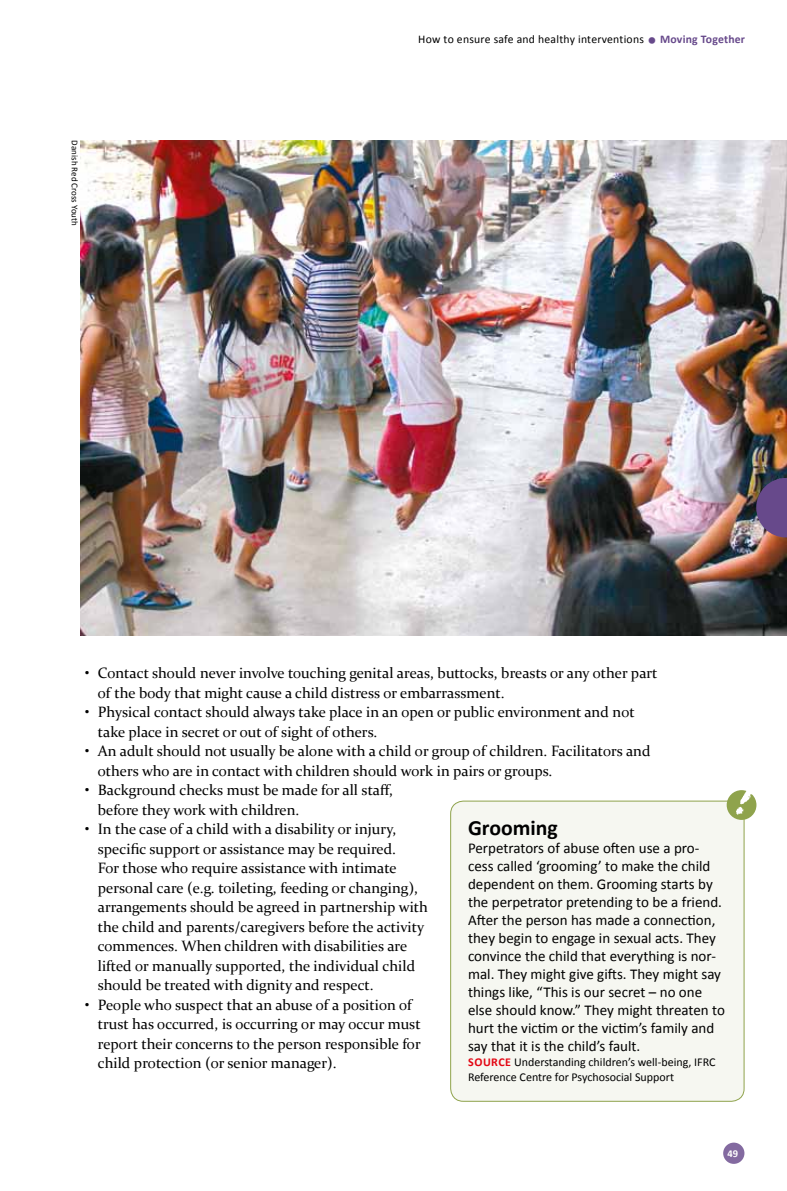
<style>
.page{position:relative;width:787px;height:1191px;background:#fff}
.page>*{position:absolute;margin:0;border:0;box-sizing:border-box;transform-origin:0 0}
.t1{font:700 21.75px "Calibri";color:#000}
.t2{font:15px/19.5px "Constantia";color:#000}
.t3{font:15px/18px "Calibri";color:#000}
.t4{font:12px/15px "Calibri";color:#000}
.t5{font:700 12px "Calibri";color:#e30613}
.t6{font:11.7px "Calibri";letter-spacing:.02em;color:#000}
.t7{font:700 10.5px "Calibri";color:#fff}
.t8{font:9px "Calibri";color:#000}
.s1{font-size:21px;color:#67498b}
.s2{font-weight:700;color:#67498b}
</style>
<div class="page">
<div style="left:723px;top:1142px;width:21px;height:21px;background:#836aa0;border-radius:50%"></div>
<div style="left:450px;top:801px;width:294px;height:300px;background:#f6f7f1;border-radius:13px"></div>
<div style="left:450px;top:800px;width:294px;height:301px;border:1px solid #8fa34c;border-radius:13px"></div>
<img style="left:81px;top:140px;width:706px;height:495px">
<div style="left:726px;top:790px;width:30px;height:30px;background:#8fa34c;border-radius:50%"></div>
<img style="left:735px;top:790px;width:19px;height:24px">
<svg style="left:756px;top:478px;width:31px;height:59px;background:#6c5184"></svg>
<p class="t8" style="left:81px;top:140px;width:87px;rotate:90deg">Danish Red Cross Youth</p>
<p class="t6" style="left:418px;top:32px;width:328px">How to ensure safe and healthy interventions <span class="s1">•</span> <span class="s2">Moving Together</span></p>
<p class="t2" style="left:98px;top:662px;width:561px;text-indent:-13px">• Contact should never involve touching genital areas, buttocks, breasts or any other part of the body that might cause a child distress or embarrassment.</p>
<p class="t2" style="left:98px;top:701px;width:538px;text-indent:-13px">• Physical contact should always take place in an open or public environment and not take place in secret or out of sight of others.</p>
<p class="t2" style="left:98px;top:740px;width:554px;text-indent:-13px">• An adult should not usually be alone with a child or group of children. Facilitators and others who are in contact with children should work in pairs or groups.</p>
<p class="t2" style="left:98px;top:779px;width:296px;text-indent:-13px">• Background checks must be made for all staff, before they work with children.</p>
<p class="t2" style="left:98px;top:818px;width:331px;text-indent:-13px">• In the case of a child with a disability or injury, specific support or assistance may be required.<br>For those who require assistance with intimate personal care (e.g. toileting, feeding or changing), arrangements should be agreed in partnership with the child and parents/caregivers before the activity commences. When children with disabilities are lifted or manually supported, the individual child should be treated with dignity and respect.</p>
<p class="t2" style="left:98px;top:994px;width:324px;text-indent:-13px">• People who suspect that an abuse of a position of trust has occurred, is occurring or may occur must report their concerns to the person responsible for child protection (or senior manager).</p>
<h1 class="t1" style="left:468px;top:813px;width:91px">Grooming</h1>
<p class="t3" style="left:468px;top:839px;width:258px">Perpetrators of abuse often use a pro&shy;cess called ‘grooming’ to make the child dependent on them. Grooming starts by the perpetrator pretending to be a friend.<br>After the person has made a connection, they begin to engage in sexual acts. They convince the child that everything is nor&shy;mal. They might give gifts. They might say things like, “This is our secret – no one else should know.” They might threaten to hurt the victim or the victim’s family and say that it is the child’s fault.</p>
<p class="t5" style="left:468px;top:1054px;width:23px">source</p>
<p class="t4" style="left:468px;top:1054px;width:249px;text-indent:46px">Understanding children’s well-being, IFRC<br>Reference Centre for Psychosocial Support</p>
<p class="t7" style="left:727px;top:1147px;width:12px">49</p>
</div>
